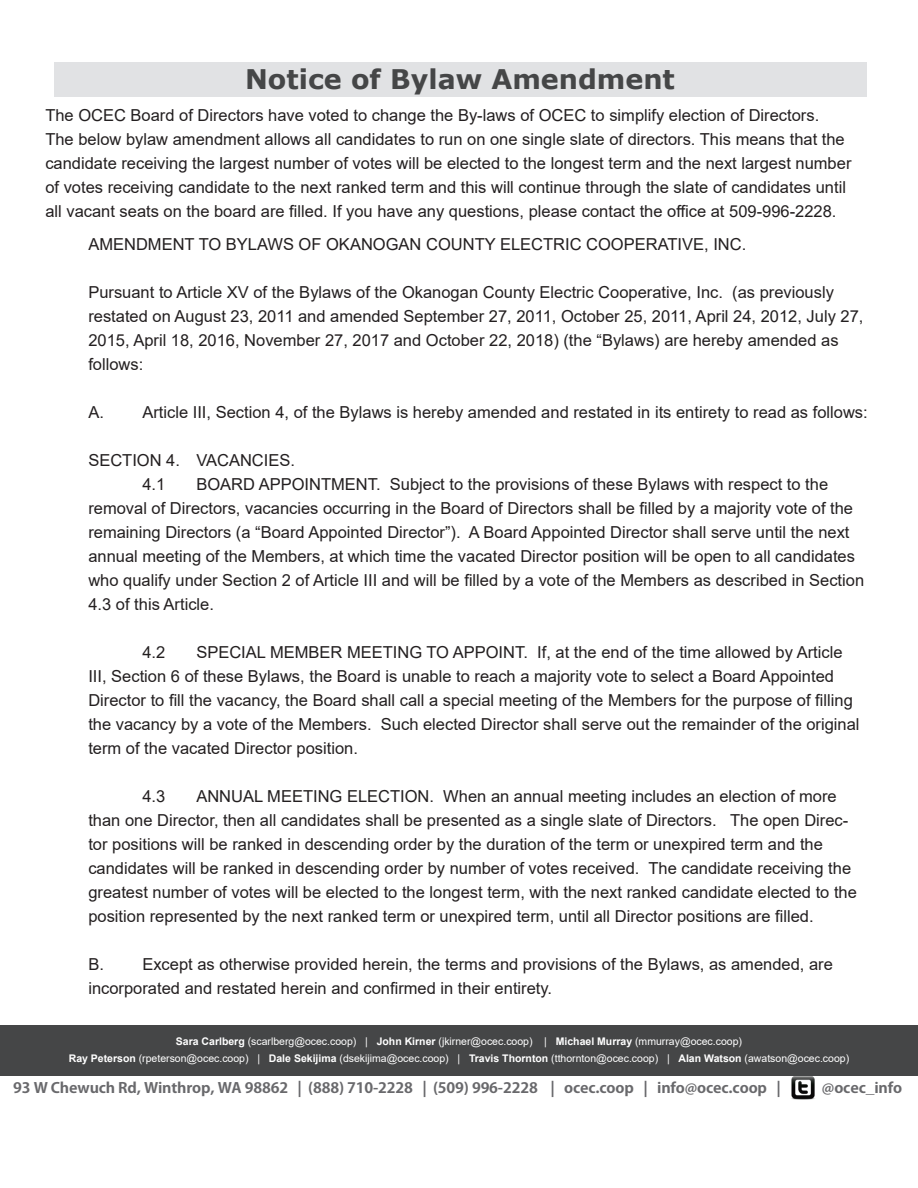
<style>
.page{position:relative;width:918px;height:1188px;background:#fff}
.page>*{position:absolute;margin:0;border:0;box-sizing:border-box;transform-origin:0 0}
.t1{font:700 27px "Verdana";color:#454647}
.t2{font:16.5px/24px "Arial";color:#231f20}
.t3{font:700 14.25px "Koz Go Pro";letter-spacing:-.01em;color:#69696c;scale:1.08 1}
.t4{font:10.5px "Arial";color:#fff}
.s1{font-weight:700}
</style>
<div class="page">
<img style="left:791px;top:1076px;width:24px;height:24px">
<div style="left:54px;top:63px;width:812px;height:34px;background:#e1e2e4"></div>
<div style="left:0;top:1025px;width:918px;height:51px;background:#454647"></div>
<p class="t1" style="left:245px;top:60px;width:431px">Notice of Bylaw Amendment</p>
<p class="t2" style="left:45px;top:104px;width:808px">The OCEC Board of Directors have voted to change the By-laws of OCEC to simplify election of Directors.<br>The below bylaw amendment allows all candidates to run on one single slate of directors. This means that the candidate receiving the largest number of votes will be elected to the longest term and the next largest number of votes receiving candidate to the next ranked term and this will continue through the slate of candidates until all vacant seats on the board are filled. If you have any questions, please contact the office at 509-996-2228.</p>
<p class="t2" style="left:88px;top:232px;width:659px">AMENDMENT TO BYLAWS OF OKANOGAN COUNTY ELECTRIC COOPERATIVE, INC.</p>
<p class="t2" style="left:88px;top:280px;width:777px">Pursuant to Article XV of the Bylaws of the Okanogan County Electric Cooperative, Inc. (as previously restated on August 23, 2011 and amended September 27, 2011, October 25, 2011, April 24, 2012, July 27, 2015, April 18, 2016, November 27, 2017 and October 22, 2018) (the “Bylaws) are hereby amended as follows:</p>
<p class="t2" style="left:88px;top:400px;width:781px">A. Article III, Section 4, of the Bylaws is hereby amended and restated in its entirety to read as follows:</p>
<p class="t2" style="left:88px;top:448px;width:208px">SECTION 4. VACANCIES.</p>
<p class="t2" style="left:142px;top:472px;width:24px">4.1</p>
<p class="t2" style="left:88px;top:472px;width:777px;text-indent:108px">BOARD APPOINTMENT. Subject to the provisions of these Bylaws with respect to the removal of Directors, vacancies occurring in the Board of Directors shall be filled by a majority vote of the remaining Directors (a “Board Appointed Director”). A Board Appointed Director shall serve until the next annual meeting of the Members, at which time the vacated Director position will be open to all candidates who qualify under Section 2 of Article III and will be filled by a vote of the Members as described in Section 4.3 of this Article.</p>
<p class="t2" style="left:142px;top:640px;width:24px">4.2</p>
<p class="t2" style="left:88px;top:640px;width:773px;text-indent:108px">SPECIAL MEMBER MEETING TO APPOINT. If, at the end of the time allowed by Article III, Section 6 of these Bylaws, the Board is unable to reach a majority vote to select a Board Appointed Director to fill the vacancy, the Board shall call a special meeting of the Members for the purpose of filling the vacancy by a vote of the Members. Such elected Director shall serve out the remainder of the original term of the vacated Director position.</p>
<p class="t2" style="left:142px;top:784px;width:24px">4.3</p>
<p class="t2" style="left:88px;top:784px;width:770px;text-indent:108px">ANNUAL MEETING ELECTION. When an annual meeting includes an election of more than one Director, then all candidates shall be presented as a single slate of Directors. The open Direc&shy;tor positions will be ranked in descending order by the duration of the term or unexpired term and the candidates will be ranked in descending order by number of votes received. The candidate receiving the greatest number of votes will be elected to the longest term, with the next ranked candidate elected to the position represented by the next ranked term or unexpired term, until all Director positions are filled.</p>
<p class="t2" style="left:88px;top:952px;width:746px">B. Except as otherwise provided herein, the terms and provisions of the Bylaws, as amended, are incorporated and restated herein and confirmed in their entirety.</p>
<p class="t4" style="left:176px;top:1034px;width:568px"><span class="s1">Sara Carlberg</span> (scarlberg@ocec.coop) | <span class="s1">John Kirner</span> (jkirner@ocec.coop) | <span class="s1">Michael Murray</span> (mmurray@ocec.coop)</p>
<p class="t4" style="left:69px;top:1051px;width:782px"><span class="s1">Ray Peterson</span> (rpeterson@ocec.coop) | <span class="s1">Dale Sekijima</span> (dsekijima@ocec.coop) | <span class="s1">Travis Thornton</span> (tthornton@ocec.coop) | <span class="s1">Alan Watson</span> (awatson@ocec.coop)</p>
<p class="t3" style="left:13px;top:1079px;width:712px">93 W Chewuch Rd, Winthrop, WA 98862 | (888) 710-2228 | (509) 996-2228 | ocec.coop | info@ocec.coop |</p>
<p class="t3" style="left:822px;top:1079px;width:76px">@ocec_info</p>
</div>
